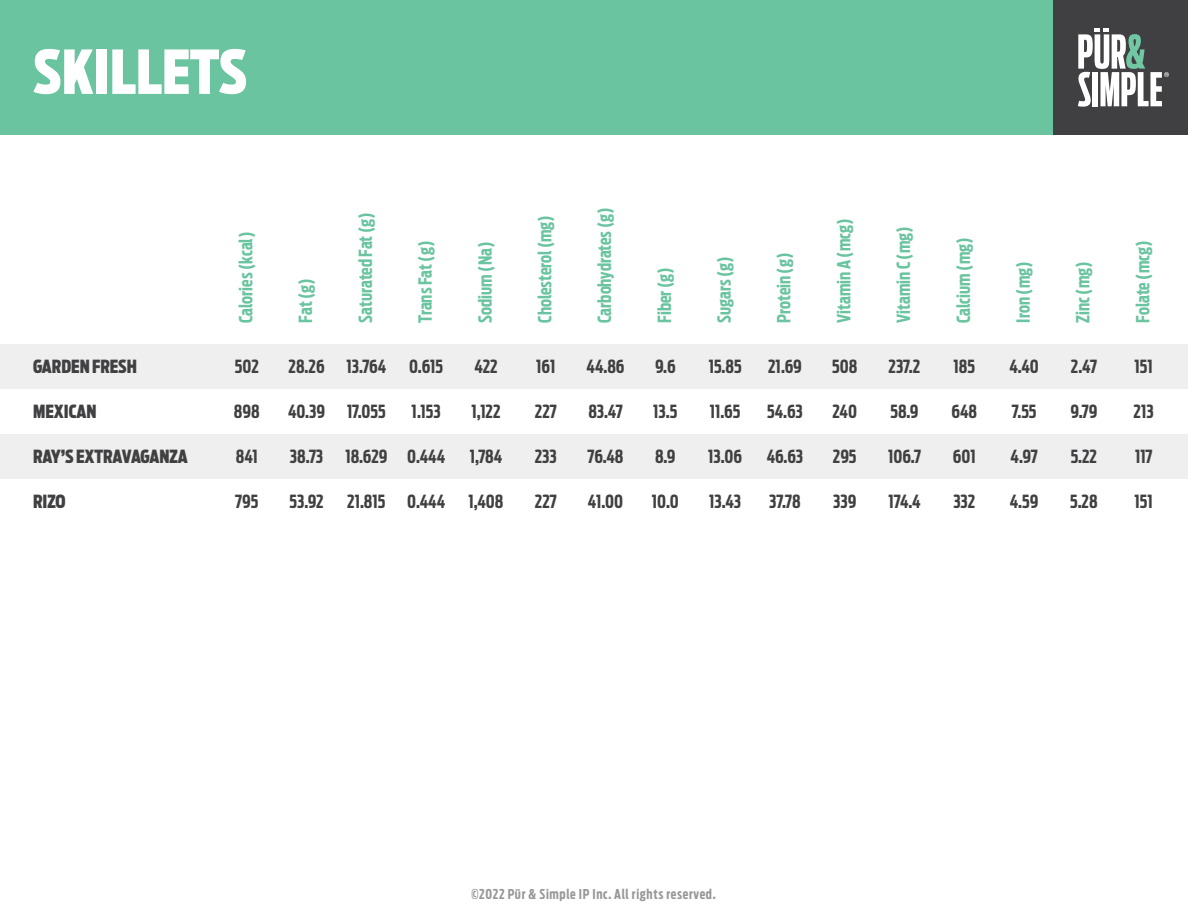
<style>
.page{position:relative;width:1188px;height:918px;background:#fff}
.page>*{position:absolute;margin:0;border:0;box-sizing:border-box;transform-origin:0 0}
.t1{font:900 60px "Antenna Extra Cond";color:#fff}
.t2{font:700 18px "Antenna Extra Cond";color:#404042}
.t3{font:700 18px "Antenna Extra Cond";color:#6ac4a0}
.t4{font:900 18px "Antenna Extra Cond";color:#404042}
.t5{font:700 13.5px "Antenna Extra Cond";letter-spacing:.05em;color:#989898}
</style>
<div class="page">
<div style="left:0;top:0;width:1188px;height:135px;background:#6ac4a0"></div>
<div style="left:1053px;top:0;width:135px;height:135px;background:#404042"></div>
<svg style="left:1078px;top:29px;width:91px;height:78px"></svg>
<div style="left:0;top:344px;width:1188px;height:44px;background:#efefef"></div>
<div style="left:0;top:435px;width:1188px;height:44px;background:#efefef"></div>
<h1 class="t1" style="left:33px;top:49px;width:216px">SKILLETS</h1>
<p class="t4" style="left:33px;top:360px;width:106px">GARDEN FRESH</p>
<p class="t4" style="left:33px;top:405px;width:65px">MEXICAN</p>
<p class="t4" style="left:33px;top:450px;width:156px">RAY’S EXTRAVAGANZA</p>
<p class="t4" style="left:33px;top:495px;width:34px">RIZO</p>
<p class="t3" style="left:239px;top:323px;width:93px;rotate:-90deg">Calories (kcal)</p>
<p class="t2" style="left:235px;top:359px;width:26px">502</p>
<p class="t2" style="left:234px;top:404px;width:27px">898</p>
<p class="t2" style="left:236px;top:449px;width:24px">841</p>
<p class="t2" style="left:235px;top:494px;width:25px">795</p>
<p class="t3" style="left:298px;top:323px;width:46px;rotate:-90deg">Fat (g)</p>
<p class="t2" style="left:289px;top:359px;width:38px">28.26</p>
<p class="t2" style="left:288px;top:404px;width:39px">40.39</p>
<p class="t2" style="left:290px;top:449px;width:35px">38.73</p>
<p class="t2" style="left:290px;top:494px;width:36px">53.92</p>
<p class="t3" style="left:358px;top:323px;width:112px;rotate:-90deg">Saturated Fat (g)</p>
<p class="t2" style="left:347px;top:359px;width:41px">13.764</p>
<p class="t2" style="left:347px;top:404px;width:40px">17.055</p>
<p class="t2" style="left:345px;top:449px;width:44px">18.629</p>
<p class="t2" style="left:347px;top:494px;width:40px">21.815</p>
<p class="t3" style="left:418px;top:323px;width:83px;rotate:-90deg">Trans Fat (g)</p>
<p class="t2" style="left:409px;top:359px;width:36px">0.615</p>
<p class="t2" style="left:412px;top:404px;width:31px">1.153</p>
<p class="t2" style="left:407px;top:449px;width:39px">0.444</p>
<p class="t2" style="left:407px;top:494px;width:39px">0.444</p>
<p class="t3" style="left:478px;top:323px;width:83px;rotate:-90deg">Sodium (Na)</p>
<p class="t2" style="left:474px;top:359px;width:25px">422</p>
<p class="t2" style="left:472px;top:404px;width:30px">1,122</p>
<p class="t2" style="left:470px;top:449px;width:34px">1,784</p>
<p class="t2" style="left:468px;top:494px;width:37px">1,408</p>
<p class="t3" style="left:538px;top:323px;width:109px;rotate:-90deg">Cholesterol (mg)</p>
<p class="t2" style="left:536px;top:359px;width:21px">161</p>
<p class="t2" style="left:535px;top:404px;width:23px">227</p>
<p class="t2" style="left:535px;top:449px;width:24px">233</p>
<p class="t2" style="left:535px;top:494px;width:23px">227</p>
<p class="t3" style="left:597px;top:323px;width:117px;rotate:-90deg">Carbohydrates (g)</p>
<p class="t2" style="left:587px;top:359px;width:39px">44.86</p>
<p class="t2" style="left:588px;top:404px;width:36px">83.47</p>
<p class="t2" style="left:588px;top:449px;width:37px">76.48</p>
<p class="t2" style="left:588px;top:494px;width:37px">41.00</p>
<p class="t3" style="left:657px;top:323px;width:57px;rotate:-90deg">Fiber (g)</p>
<p class="t2" style="left:655px;top:359px;width:22px">9.6</p>
<p class="t2" style="left:653px;top:404px;width:26px">13.5</p>
<p class="t2" style="left:655px;top:449px;width:22px">8.9</p>
<p class="t2" style="left:652px;top:494px;width:28px">10.0</p>
<p class="t3" style="left:717px;top:323px;width:68px;rotate:-90deg">Sugars (g)</p>
<p class="t2" style="left:709px;top:359px;width:34px">15.85</p>
<p class="t2" style="left:710px;top:404px;width:32px">11.65</p>
<p class="t2" style="left:708px;top:449px;width:35px">13.06</p>
<p class="t2" style="left:709px;top:494px;width:33px">13.43</p>
<p class="t3" style="left:777px;top:323px;width:72px;rotate:-90deg">Protein (g)</p>
<p class="t2" style="left:768px;top:359px;width:35px">21.69</p>
<p class="t2" style="left:767px;top:404px;width:37px">54.63</p>
<p class="t2" style="left:767px;top:449px;width:38px">46.63</p>
<p class="t2" style="left:769px;top:494px;width:33px">37.78</p>
<p class="t3" style="left:836px;top:323px;width:106px;rotate:-90deg">Vitamin A (mcg)</p>
<p class="t2" style="left:832px;top:359px;width:27px">508</p>
<p class="t2" style="left:832px;top:404px;width:26px">240</p>
<p class="t2" style="left:833px;top:449px;width:25px">295</p>
<p class="t2" style="left:833px;top:494px;width:25px">339</p>
<p class="t3" style="left:896px;top:323px;width:98px;rotate:-90deg">Vitamin C (mg)</p>
<p class="t2" style="left:889px;top:359px;width:33px">237.2</p>
<p class="t2" style="left:891px;top:404px;width:30px">58.9</p>
<p class="t2" style="left:888px;top:449px;width:34px">106.7</p>
<p class="t2" style="left:889px;top:494px;width:33px">174.4</p>
<p class="t3" style="left:956px;top:323px;width:87px;rotate:-90deg">Calcium (mg)</p>
<p class="t2" style="left:954px;top:359px;width:23px">185</p>
<p class="t2" style="left:952px;top:404px;width:27px">648</p>
<p class="t2" style="left:953px;top:449px;width:24px">601</p>
<p class="t2" style="left:953px;top:494px;width:23px">332</p>
<p class="t3" style="left:1016px;top:323px;width:63px;rotate:-90deg">Iron (mg)</p>
<p class="t2" style="left:1009px;top:359px;width:31px">4.40</p>
<p class="t2" style="left:1012px;top:404px;width:26px">7.55</p>
<p class="t2" style="left:1011px;top:449px;width:29px">4.97</p>
<p class="t2" style="left:1010px;top:494px;width:30px">4.59</p>
<p class="t3" style="left:1076px;top:323px;width:63px;rotate:-90deg">Zinc (mg)</p>
<p class="t2" style="left:1071px;top:359px;width:28px">2.47</p>
<p class="t2" style="left:1070px;top:404px;width:28px">9.79</p>
<p class="t2" style="left:1071px;top:449px;width:28px">5.22</p>
<p class="t2" style="left:1070px;top:494px;width:29px">5.28</p>
<p class="t3" style="left:1135px;top:323px;width:84px;rotate:-90deg">Folate (mcg)</p>
<p class="t2" style="left:1135px;top:359px;width:20px">151</p>
<p class="t2" style="left:1134px;top:404px;width:22px">213</p>
<p class="t2" style="left:1135px;top:449px;width:19px">117</p>
<p class="t2" style="left:1135px;top:494px;width:20px">151</p>
<p class="t5" style="left:471px;top:888px;width:246px">©2022 Pür &amp; Simple IP Inc. All rights reserved.</p>
</div>
